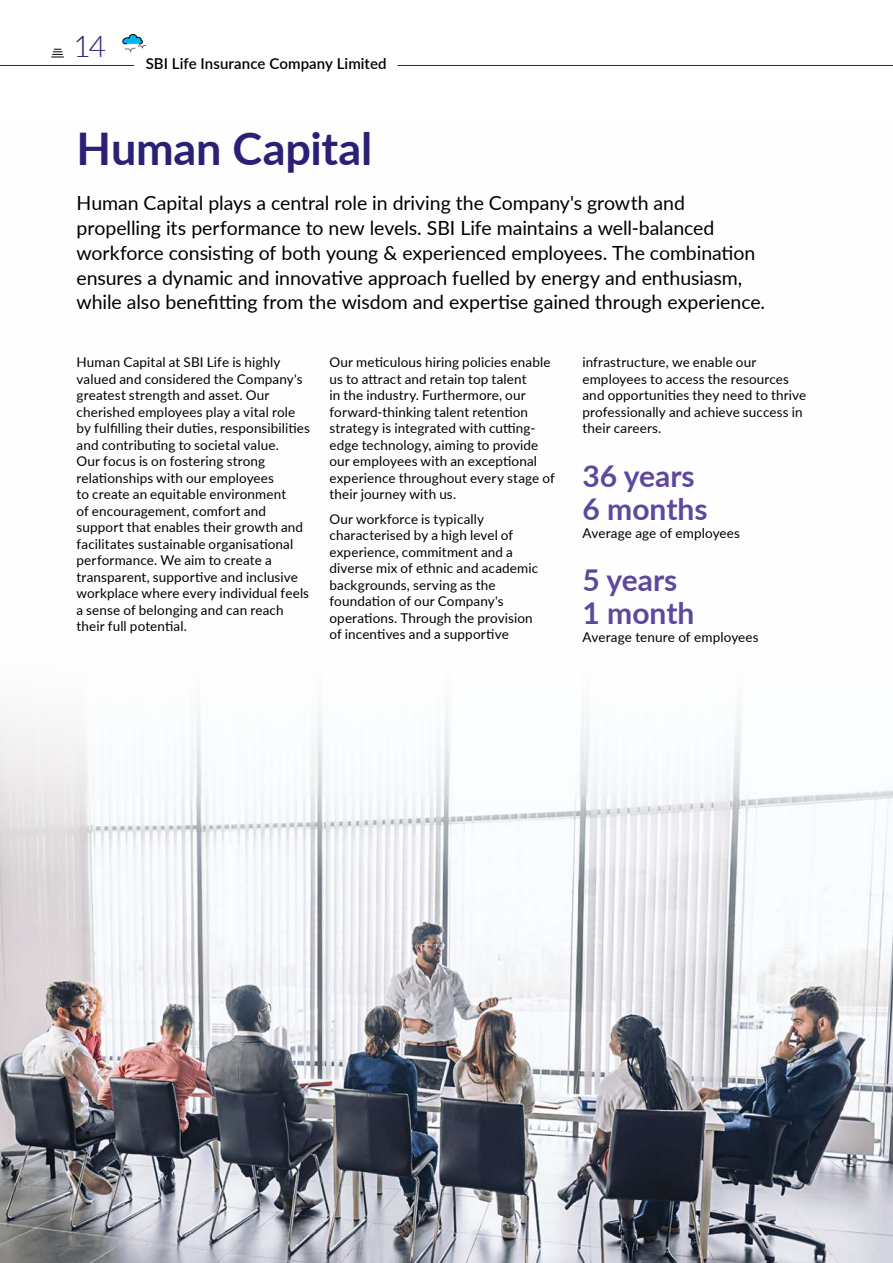
<style>
.page{position:relative;width:893px;height:1263px;background:#fff}
.page>*{position:absolute;margin:0;border:0;box-sizing:border-box;transform-origin:0 0}
.t1{font:700 45px "Lato";letter-spacing:-.005em;color:#2a2076}
.t2{font:700 30px/33px "Lato";color:#5e489d}
.t3{font:300 30px "Lato";color:#2a2076}
.t4{font:19.5px/24.8px "Lato";letter-spacing:-.005em;color:#000}
.t5{font:600 15px "Lato";letter-spacing:.005em;color:#000}
.t6{font:13.5px/16.5px "Lato";letter-spacing:.01em;color:#000}
</style>
<div class="page">
<svg style="left:122px;top:34px;width:24px;height:19px"></svg>
<img style="left:0;top:711px;width:893px;height:552px">
<hr style="left:0;top:65px;width:134px;height:1px;background:#2a2076">
<hr style="left:398px;top:65px;width:495px;height:1px;background:#2a2076">
<svg style="left:52px;top:49px;width:12px;height:9px"></svg>
<h2 class="t3" style="left:74px;top:26px;width:34px">14</h2>
<p class="t5" style="left:146px;top:53px;width:242px">SBI Life Insurance Company Limited</p>
<h1 class="t1" style="left:77px;top:115px;width:297px">Human Capital</h1>
<p class="t4" style="left:77px;top:190px;width:690px">Human Capital plays a central role in driving the Company's growth and propelling its performance to new levels. SBI Life maintains a well-balanced workforce consisting of both young &amp; experienced employees. The combination ensures a dynamic and innovative approach fuelled by energy and enthusiasm, while also benefitting from the wisdom and expertise gained through experience.</p>
<p class="t6" style="left:76px;top:353px;width:235px">Human Capital at SBI Life is highly valued and considered the Company's greatest strength and asset. Our cherished employees play a vital role by fulfilling their duties, responsibilities and contributing to societal value.<br>Our focus is on fostering strong relationships with our employees<br>to create an equitable environment<br>of encouragement, comfort and support that enables their growth and facilitates sustainable organisational performance. We aim to create a transparent, supportive and inclusive workplace where every individual feels a sense of belonging and can reach their full potential.</p>
<p class="t6" style="left:329px;top:353px;width:227px">Our meticulous hiring policies enable us to attract and retain top talent<br>in the industry. Furthermore, our forward-thinking talent retention strategy is integrated with cutting&shy;edge technology, aiming to provide our employees with an exceptional experience throughout every stage of their journey with us.</p>
<p class="t6" style="left:329px;top:510px;width:210px">Our workforce is typically characterised by a high level of experience, commitment and a diverse mix of ethnic and academic backgrounds, serving as the foundation of our Company's operations. Through the provision of incentives and a supportive</p>
<p class="t6" style="left:582px;top:353px;width:225px">infrastructure, we enable our employees to access the resources and opportunities they need to thrive professionally and achieve success in their careers.</p>
<h2 class="t2" style="left:583px;top:458px;width:127px">36 years<br>6 months</h2>
<p class="t6" style="left:583px;top:524px;width:159px">Average age of employees</p>
<h2 class="t2" style="left:583px;top:562px;width:113px">5 years<br>1 month</h2>
<p class="t6" style="left:583px;top:628px;width:178px">Average tenure of employees</p>
</div>
